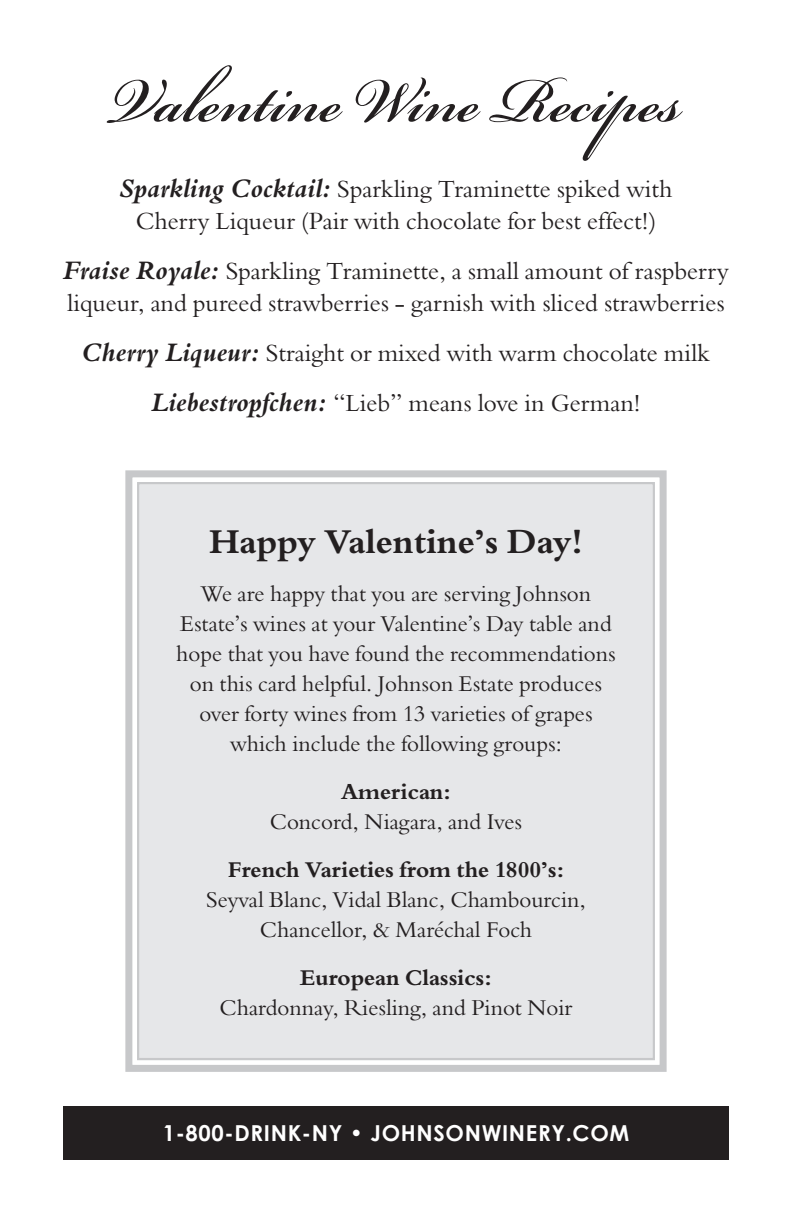
<style>
.page{position:relative;width:792px;height:1224px;background:#fff}
.page>*{position:absolute;margin:0;border:0;box-sizing:border-box;transform-origin:0 0}
.t1{font:98px "Bickham Script MM 600";color:#231f20;scale:.9 1}
.t2{font:700 34px "Bemtus T";color:#231f20}
.t3{font:24px/32px "Bemtus T";color:#231f20;text-align:center}
.t4{font:22px/30px "Bemtus T";color:#231f20;text-align:center}
.t5{font:700 22px "Bemtus T";color:#231f20}
.t6{font:700 22px "Century Gothic";letter-spacing:.03em;color:#fff}
.s1{font-weight:700;font-style:italic;font-size:26px}
</style>
<div class="page">
<div style="left:63px;top:1106px;width:666px;height:54px;background:#231f20"></div>
<svg style="left:125px;top:470px;width:542px;height:602px;background:#e5e6e8"></svg>
<div style="left:137px;top:482px;width:518px;height:578px;border:2px solid #c7c8ca"></div>
<h1 class="t1" style="left:110px;top:47px;width:636px">Valentine Wine Recipes</h1>
<p class="t3" style="left:119px;top:173px;width:555px"><span class="s1">Sparkling Cocktail:</span> Sparkling Traminette spiked with<br>Cherry Liqueur (Pair with chocolate for best effect!)</p>
<p class="t3" style="left:63px;top:255px;width:667px;text-align:left"><span class="s1">Fraise Royale:</span> Sparkling Traminette, a small amount of raspberry liqueur, and pureed strawberries - garnish with sliced strawberries</p>
<p class="t3" style="left:82px;top:328px;width:630px;line-height:50px"><span class="s1">Cherry Liqueur:</span> Straight or mixed with warm chocolate milk<br><span class="s1">Liebestropfchen:</span> “Lieb” means love in German!</p>
<h2 class="t2" style="left:209px;top:522px;width:375px">Happy Valentine’s Day!</h2>
<p class="t4" style="left:176px;top:578px;width:441px">We are happy that you are serving Johnson Estate’s wines at your Valentine’s Day table and hope that you have found the recommendations on this card helpful. Johnson Estate produces over forty wines from 13 varieties of grapes which include the following groups:</p>
<p class="t5" style="left:341px;top:779px;width:111px">American:</p>
<p class="t4" style="left:270px;top:806px;width:254px">Concord, Niagara, and Ives</p>
<p class="t5" style="left:228px;top:857px;width:338px">French Varieties from the 1800’s:</p>
<p class="t4" style="left:206px;top:884px;width:381px">Seyval Blanc, Vidal Blanc, Chambourcin,<br>Chancellor, &amp; Maréchal Foch</p>
<p class="t5" style="left:300px;top:965px;width:193px">European Classics:</p>
<p class="t4" style="left:220px;top:993px;width:354px">Chardonnay, Riesling, and Pinot Noir</p>
<p class="t6" style="left:163px;top:1119px;width:468px">1-800-DRINK-NY • JOHNSONWINERY.COM</p>
</div>
